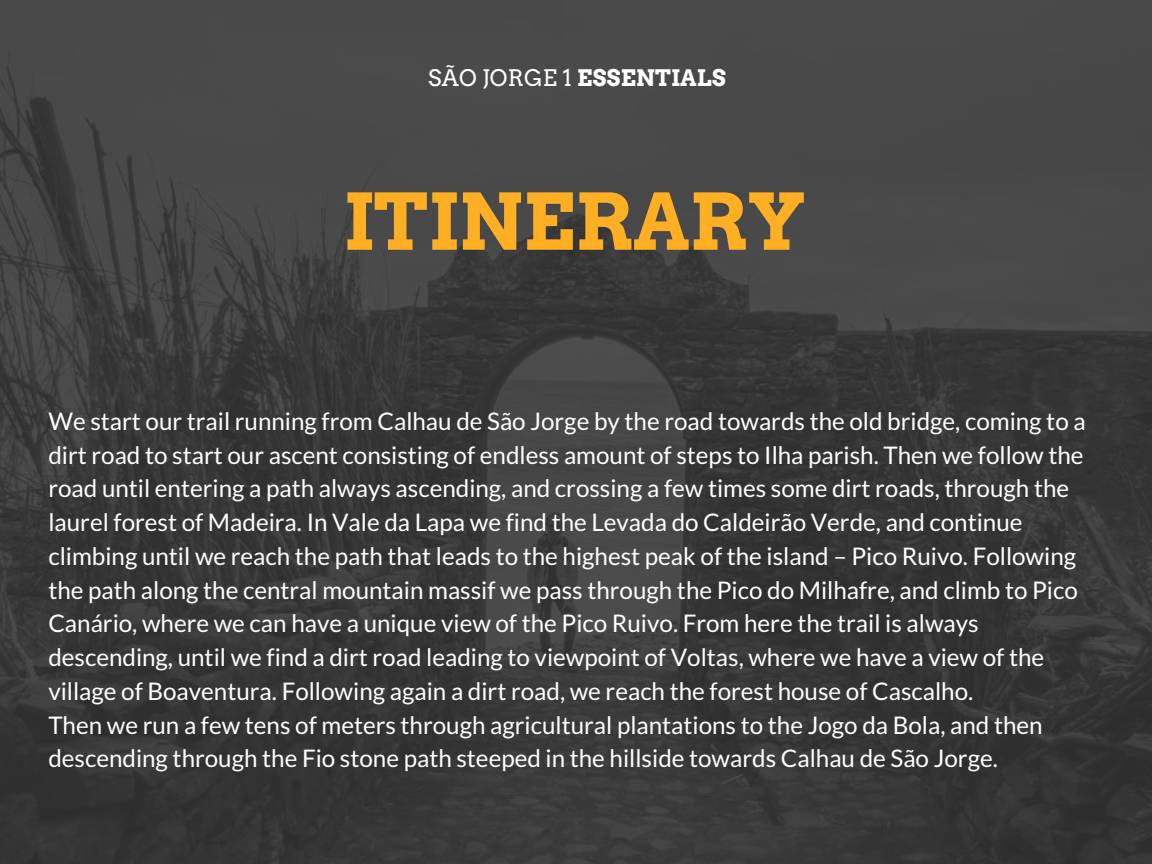
<style>
.page{position:relative;width:1152px;height:864px;background:#fff}
.page>*{position:absolute;margin:0;border:0;box-sizing:border-box;transform-origin:0 0}
.t1{font:700 77.55px "Arvo";color:#ffaf23}
.t2{font:24.15px/33.8px "Lato";color:#fff}
.t3{font:700 22.65px "Arvo";letter-spacing:.01em;color:#fff}
.s1{font-weight:400}
</style>
<div class="page">
<img style="left:0;top:0;width:1152px;height:864px">
<p class="t3" style="left:428px;top:64px;width:299px"><span class="s1">SÃO JORGE 1</span> ESSENTIALS</p>
<h1 class="t1" style="left:343px;top:175px;width:464px">ITINERARY</h1>
<p class="t2" style="left:48px;top:404px;width:1039px">We start our trail running from Calhau de São Jorge by the road towards the old bridge, coming to a dirt road to start our ascent consisting of endless amount of steps to Ilha parish. Then we follow the road until entering a path always ascending, and crossing a few times some dirt roads, through the laurel forest of Madeira. In Vale da Lapa we find the Levada do Caldeirão Verde, and continue climbing until we reach the path that leads to the highest peak of the island – Pico Ruivo. Following the path along the central mountain massif we pass through the Pico do Milhafre, and climb to Pico Canário, where we can have a unique view of the Pico Ruivo. From here the trail is always descending, until we find a dirt road leading to viewpoint of Voltas, where we have a view of the village of Boaventura. Following again a dirt road, we reach the forest house of Cascalho.<br>Then we run a few tens of meters through agricultural plantations to the Jogo da Bola, and then descending through the Fio stone path steeped in the hillside towards Calhau de São Jorge.</p>
</div>
